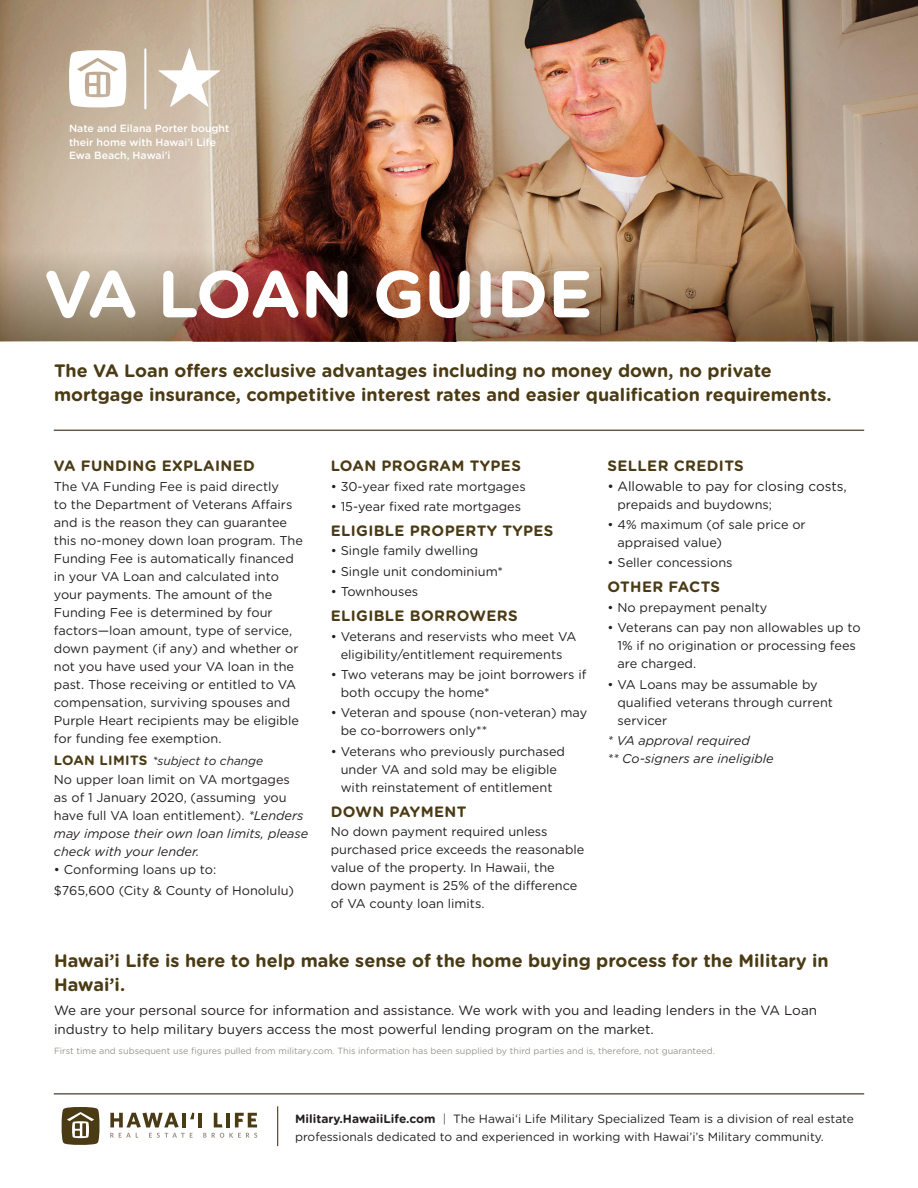
<style>
.page{position:relative;width:918px;height:1188px;background:#fff}
.page>*{position:absolute;margin:0;border:0;box-sizing:border-box;transform-origin:0 0}
.t1{font:700 66px "Gotham Rounded";color:#fff}
.Body_Big{font:700 18px/24px "Gotham Rounded";color:#4b3b14}
.t2{font:700 15px "Gotham Rounded";letter-spacing:.025em;color:#4b3b14}
.body_small{font:13.5px/19.5px "Gotham Rounded";color:#231f20}
.body_small_-_bullet{font:12.75px/18px "Gotham Rounded";color:#231f20}
.body_small-2{font:12.75px/18px "Gotham Rounded";color:#231f20}
.body_small-3{font:italic 12.75px "Gotham Rounded";color:#231f20}
.t3{font:12px/18px "Gotham Rounded";color:#231f20}
.t4{font:italic 12px "Gotham Rounded";color:#231f20}
.photo_caption{font:500 10.5px/13.5px "Gotham Rounded";color:#fff}
.disclaimer{font:9px "Gotham Rounded";color:#97978d}
.s1{font-weight:700;font-style:normal;font-size:13.5px;color:#4b3b14}
.s2{font-style:italic}
.s3{font-weight:700}
.s4{font-weight:300}
</style>
<div class="page">
<hr style="left:277px;top:1106px;width:1px;height:40px;background:#4b3b14">
<hr style="left:54px;top:1093px;width:810px;height:1px;background:#342814">
<hr style="left:199px;top:1113px;width:3px;height:14px;background:#4b3b14">
<svg style="left:214px;top:1113px;width:8px;height:14px"></svg>
<hr style="left:226px;top:1113px;width:4px;height:14px;background:#4b3b14">
<svg style="left:235px;top:1113px;width:22px;height:14px"></svg>
<svg style="left:61px;top:1107px;width:39px;height:38px"></svg>
<svg style="left:110px;top:1113px;width:84px;height:25px"></svg>
<svg style="left:203px;top:1133px;width:54px;height:5px"></svg>
<img style="left:1px;top:0;width:917px;height:224px">
<img style="left:0;top:224px;width:918px;height:117px">
<svg style="left:158px;top:48px;width:62px;height:59px"></svg>
<svg style="left:68px;top:49px;width:59px;height:59px"></svg>
<hr style="left:144px;top:48px;width:2px;height:61px;background:#fff">
<hr style="left:54px;top:430px;width:810px;height:1px;background:#342814">
<p class="photo_caption" style="left:69px;top:121px;width:162px">Nate and Eilana Porter bought their home with Hawai’i Life</p>
<p class="photo_caption" style="left:69px;top:148px;width:103px">Ewa Beach, Hawai’i</p>
<h1 class="t1" style="left:44px;top:246px;width:550px">VA LOAN GUIDE</h1>
<p class="Body_Big" style="left:54px;top:358px;width:779px">The VA Loan offers exclusive advantages including no money down, no private mortgage insurance, competitive interest rates and easier qualification requirements.</p>
<h4 class="t2" style="left:54px;top:455px;width:203px">VA FUNDING EXPLAINED</h4>
<p class="body_small_-_bullet" style="left:54px;top:476px;width:251px">The VA Funding Fee is paid directly<br>to the Department of Veterans Affairs and is the reason they can guarantee this no-money down loan program. The Funding Fee is automatically financed in your VA Loan and calculated into your payments. The amount of the Funding Fee is determined by four factors—loan amount, type of service, down payment (if any) and whether or not you have used your VA loan in the past. Those receiving or entitled to VA compensation, surviving spouses and Purple Heart recipients may be eligible for funding fee exemption.</p>
<h4 class="t4" style="left:54px;top:753px;width:211px"><span class="s1">LOAN LIMITS</span> *subject to change</h4>
<p class="body_small-2" style="left:54px;top:770px;width:256px">No upper loan limit on VA mortgages<br>as of 1 January 2020, (assuming you have full VA loan entitlement). <span class="s2">*Lenders may impose their own loan limits, please check with your lender.</span></p>
<p class="body_small_-_bullet" style="left:54px;top:860px;width:164px">• Conforming loans up to:</p>
<p class="body_small-2" style="left:54px;top:881px;width:242px">$765,600 (City &amp; County of Honolulu)</p>
<h4 class="t2" style="left:331px;top:455px;width:192px">LOAN PROGRAM TYPES</h4>
<p class="body_small_-_bullet" style="left:331px;top:476px;width:196px">• 30-year fixed rate mortgages</p>
<p class="body_small_-_bullet" style="left:331px;top:497px;width:192px">• 15-year fixed rate mortgages</p>
<h4 class="t2" style="left:331px;top:520px;width:224px">ELIGIBLE PROPERTY TYPES</h4>
<p class="body_small_-_bullet" style="left:331px;top:541px;width:149px">• Single family dwelling</p>
<p class="body_small_-_bullet" style="left:331px;top:562px;width:174px">• Single unit condominium*</p>
<p class="body_small_-_bullet" style="left:331px;top:582px;width:89px">• Townhouses</p>
<h4 class="t2" style="left:331px;top:605px;width:188px">ELIGIBLE BORROWERS</h4>
<p class="body_small_-_bullet" style="left:331px;top:626px;width:247px;text-align:center">• Veterans and reservists who meet VA eligibility/entitlement requirements</p>
<p class="body_small_-_bullet" style="left:341px;top:665px;width:247px;text-indent:-10px">• Two veterans may be joint borrowers if both occupy the home*</p>
<p class="body_small_-_bullet" style="left:341px;top:703px;width:248px;text-indent:-10px">• Veteran and spouse (non-veteran) may be co-borrowers only**</p>
<p class="body_small_-_bullet" style="left:331px;top:742px;width:236px;text-align:center">• Veterans who previously purchased under VA and sold may be eligible with reinstatement of entitlement</p>
<h4 class="t2" style="left:331px;top:801px;width:137px">DOWN PAYMENT</h4>
<p class="body_small_-_bullet" style="left:331px;top:822px;width:255px">No down payment required unless purchased price exceeds the reasonable value of the property. In Hawaii, the down payment is 25% of the difference of VA county loan limits.</p>
<h4 class="t2" style="left:608px;top:455px;width:138px">SELLER CREDITS</h4>
<p class="body_small" style="left:608px;top:475px;width:241px">• Allowable to pay for closing costs,</p>
<p class="body_small_-_bullet" style="left:618px;top:494px;width:156px">prepaids and buydowns;</p>
<p class="body_small_-_bullet" style="left:618px;top:515px;width:190px;text-indent:-10px">• 4% maximum (of sale price or appraised value)</p>
<p class="body_small_-_bullet" style="left:608px;top:553px;width:127px">• Seller concessions</p>
<h4 class="t2" style="left:608px;top:576px;width:114px">OTHER FACTS</h4>
<p class="body_small_-_bullet" style="left:608px;top:598px;width:161px">• No prepayment penalty</p>
<p class="body_small_-_bullet" style="left:618px;top:618px;width:245px;text-indent:-10px">• Veterans can pay non allowables up to<br>1% if no origination or processing fees are charged.</p>
<p class="body_small_-_bullet" style="left:618px;top:675px;width:217px;text-indent:-10px">• VA Loans may be assumable by qualified veterans through current servicer</p>
<p class="body_small-3" style="left:608px;top:732px;width:144px">* VA approval required</p>
<p class="body_small-3" style="left:608px;top:750px;width:168px">** Co-signers are ineligible</p>
<p class="Body_Big" style="left:54px;top:947px;width:776px">Hawai’i Life is here to help make sense of the home buying process for the Military in<br>Hawai’i.</p>
<p class="body_small" style="left:54px;top:999px;width:765px">We are your personal source for information and assistance. We work with you and leading lenders in the VA Loan industry to help military buyers access the most powerful lending program on the market.</p>
<p class="disclaimer" style="left:54px;top:1045px;width:662px">First time and subsequent use figures pulled from military.com. This information has been supplied by third parties and is, therefore, not guaranteed.</p>
<p class="t3" style="left:295px;top:1109px;width:560px"><span class="s3">Military.HawaiiLife.com</span> <span class="s4">|</span> The Hawai‘i Life Military Specialized Team is a division of real estate professionals dedicated to and experienced in working with Hawai’i’s Military community.</p>
</div>
